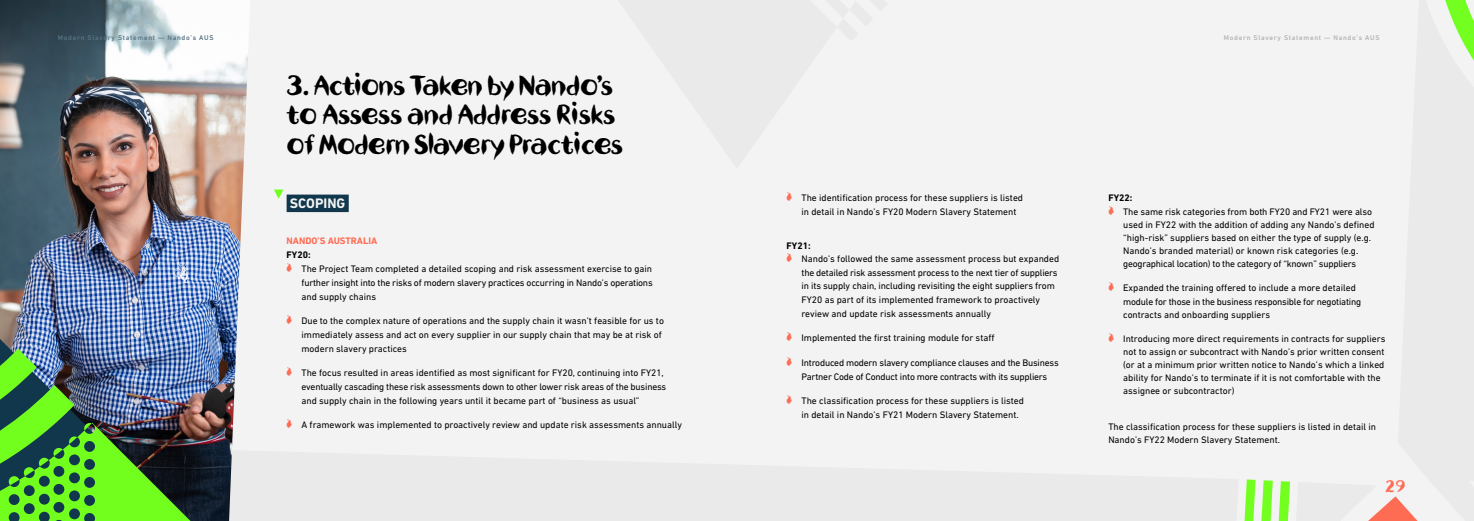
<style>
.page{position:relative;width:1474px;height:521px;background:#fff}
.page>*{position:absolute;margin:0;border:0;box-sizing:border-box;transform-origin:0 0}
.t1{font:26.25px/29.8px "Nandos Hand";letter-spacing:-.02em;color:#000}
.t2{font:15.75px "Nandos Hand";color:#ff6c54}
.t3{font:700 14px "DIN Next LT Pro";color:#f3f3f3}
.t4{font:9.62px/13.1px "DIN Next LT Pro";color:#000}
.t5{font:9.62px/13.6px "DIN Next LT Pro";letter-spacing:-.02em;color:#000;text-align:center}
.t6{font:700 9.62px "DIN Next LT Pro";color:#ff6c54}
.t7{font:700 9.62px "DIN Next LT Pro";color:#000}
.t8{font:500 7px "DIN Next LT Pro";letter-spacing:.1em;color:#587382}
.t9{font:500 7px "DIN Next LT Pro";letter-spacing:.1em;color:#b3b3b3}
.s1{font-family:"Nandos Hand";font-size:12.25px;color:#ff6c54}
</style>
<div class="page">
<div style="left:0;top:0;width:1473px;height:521px;background:#f3f3f3"></div>
<svg style="left:1278px;top:481px;width:11px;height:40px"></svg>
<svg style="left:1261px;top:480px;width:11px;height:41px"></svg>
<svg style="left:1244px;top:479px;width:11px;height:42px"></svg>
<svg style="left:1445px;top:0;width:28px;height:59px"></svg>
<svg style="left:1368px;top:496px;width:50px;height:25px"></svg>
<img style="left:0;top:0;width:248px;height:521px">
<img style="left:0;top:339px;width:181px;height:10px">
<img style="left:0;top:349px;width:198px;height:172px">
<div style="left:286px;top:195px;width:63px;height:17px;background:#10374c"></div>
<svg style="left:274px;top:189px;width:9px;height:10px"></svg>
<p class="t8" style="left:58px;top:33px;width:157px">Modern Slavery Statement — Nando’s AUS</p>
<p class="t9" style="left:1223px;top:33px;width:157px">Modern Slavery Statement — Nando’s AUS</p>
<h1 class="t1" style="left:286px;top:70px;width:338px">3. Actions Taken by Nando’s to Assess and Address Risks of Modern Slavery Practices</h1>
<h3 class="t3" style="left:290px;top:195px;width:57px">SCOPING</h3>
<p class="t6" style="left:286px;top:235px;width:92px">NANDO’S AUSTRALIA</p>
<p class="t7" style="left:286px;top:249px;width:26px">FY20:</p>
<p class="t4" style="left:286px;top:262px;width:367px"><span class="s1">ï</span> The Project Team completed a detailed scoping and risk assessment exercise to gain</p>
<p class="t5" style="left:301px;top:276px;width:353px">further insight into the risks of modern slavery practices occurring in Nando’s operations</p>
<p class="t4" style="left:301px;top:290px;width:76px">and supply chains</p>
<p class="t4" style="left:301px;top:314px;width:364px;line-height:14px;text-indent:-15px"><span class="s1">ï</span> Due to the complex nature of operations and the supply chain it wasn’t feasible for us to immediately assess and act on every supplier in our supply chain that may be at risk of modern slavery practices</p>
<p class="t4" style="left:301px;top:366px;width:366px;line-height:14px;text-indent:-15px"><span class="s1">ï</span> The focus resulted in areas identified as most significant for FY20, continuing into FY21, eventually cascading these risk assessments down to other lower risk areas of the business and supply chain in the following years until it became part of “business as usual”</p>
<p class="t4" style="left:286px;top:418px;width:397px"><span class="s1">ï</span> A framework was implemented to proactively review and update risk assessments annually</p>
<p class="t4" style="left:801px;top:191px;width:223px;line-height:13.6px;text-indent:-15px"><span class="s1">ï</span> The identification process for these suppliers is listed in detail in Nando’s FY20 Modern Slavery Statement</p>
<p class="t7" style="left:786px;top:240px;width:26px">FY21:</p>
<p class="t4" style="left:786px;top:252px;width:274px"><span class="s1">ï</span> Nando’s followed the same assessment process but expanded</p>
<p class="t5" style="left:801px;top:266px;width:258px">the detailed risk assessment process to the next tier of suppliers</p>
<p class="t4" style="left:801px;top:279px;width:255px">in its supply chain, including revisiting the eight suppliers from</p>
<p class="t4" style="left:801px;top:293px;width:240px">FY20 as part of its implemented framework to proactively</p>
<p class="t4" style="left:801px;top:307px;width:191px">review and update risk assessments annually</p>
<p class="t4" style="left:786px;top:331px;width:209px"><span class="s1">ï</span> Implemented the first training module for staff</p>
<p class="t5" style="left:786px;top:356px;width:274px"><span class="s1">ï</span> Introduced modern slavery compliance clauses and the Business<br>Partner Code of Conduct into more contracts with its suppliers</p>
<p class="t4" style="left:801px;top:394px;width:224px;line-height:13.6px;text-indent:-15px"><span class="s1">ï</span> The classification process for these suppliers is listed in detail in Nando’s FY21 Modern Slavery Statement.</p>
<p class="t7" style="left:1108px;top:192px;width:26px">FY22:</p>
<p class="t4" style="left:1108px;top:205px;width:265px"><span class="s1">ï</span> The same risk categories from both FY20 and FY21 were also</p>
<p class="t4" style="left:1123px;top:218px;width:253px">used in FY22 with the addition of adding any Nando’s defined</p>
<p class="t4" style="left:1123px;top:231px;width:249px">“high-risk” suppliers based on either the type of supply (e.g.</p>
<p class="t4" style="left:1123px;top:244px;width:236px">Nando’s branded material) or known risk categories (e.g.</p>
<p class="t5" style="left:1123px;top:257px;width:234px">geographical location) to the category of “known” suppliers</p>
<p class="t4" style="left:1123px;top:281px;width:239px;text-indent:-15px"><span class="s1">ï</span> Expanded the training offered to include a more detailed module for those in the business responsible for negotiating contracts and onboarding suppliers</p>
<p class="t4" style="left:1123px;top:332px;width:264px;text-indent:-15px"><span class="s1">ï</span> Introducing more direct requirements in contracts for suppliers not to assign or subcontract with Nando’s prior written consent (or at a minimum prior written notice to Nando’s which a linked ability for Nando’s to terminate if it is not comfortable with the assignee or subcontractor)</p>
<p class="t4" style="left:1108px;top:420px;width:269px">The classification process for these suppliers is listed in detail in<br>Nando’s FY22 Modern Slavery Statement.</p>
<h2 class="t2" style="left:1385px;top:476px;width:21px">29</h2>
</div>
